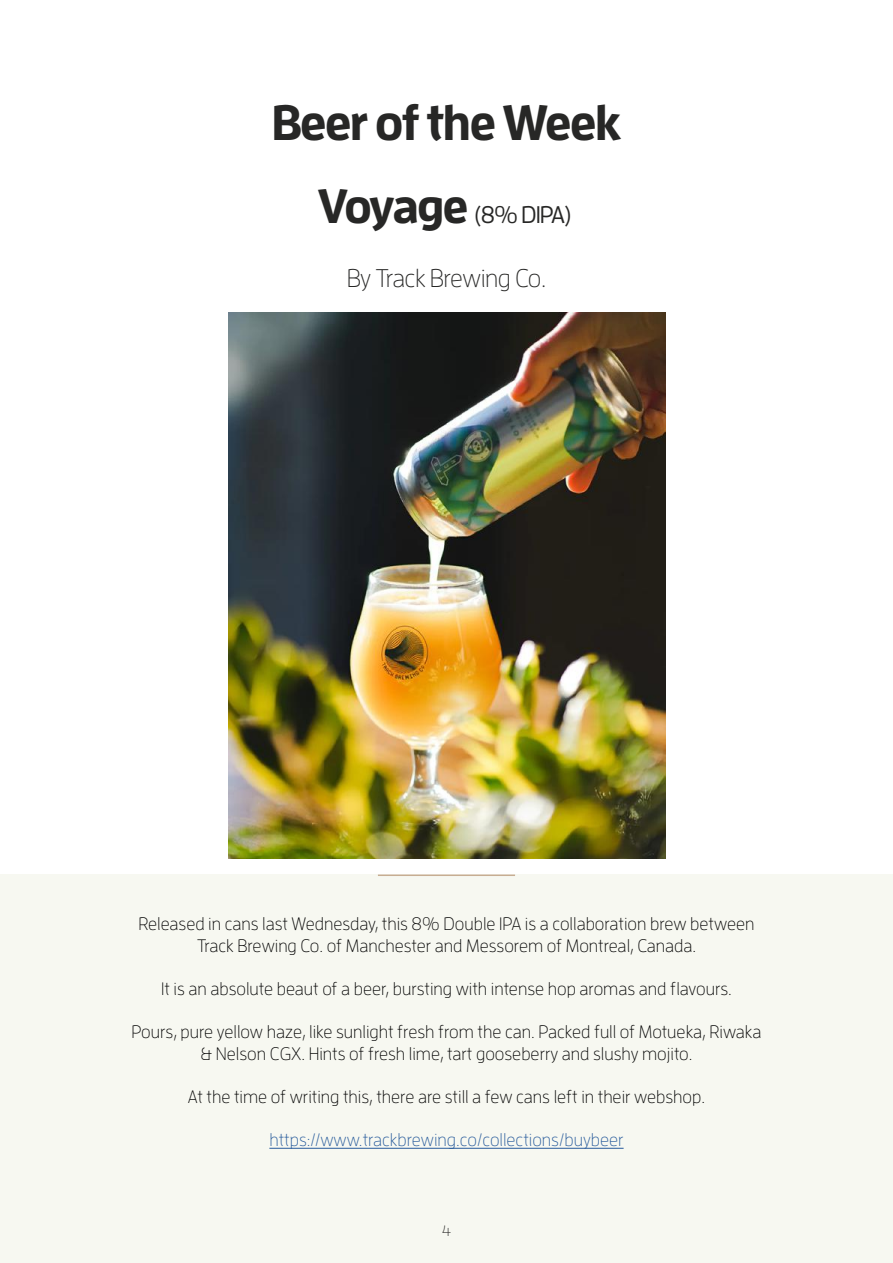
<style>
.page{position:relative;width:893px;height:1263px;background:#fff}
.page>*{position:absolute;margin:0;border:0;box-sizing:border-box;transform-origin:0 0}
.t1{font:700 49.5px "Enzo OT";letter-spacing:-.04em;color:#272726}
.t2{font:300 25.5px "Enzo OT";letter-spacing:-.02em;color:#272726}
.t3{font:500 24px "Enzo OT";color:#272726}
.t4{font:300 18px/21.6px "Enzo OT";color:#000;text-align:center}
.t5{font:300 18px "Enzo OT";color:#265a9b}
.t6{font:300 15px "Enzo OT";color:#272726}
.s1{font-weight:700;font-size:48px}
</style>
<div class="page">
<div style="left:0;top:874px;width:893px;height:389px;background:#f7f8f1"></div>
<hr style="left:269px;top:1148px;width:355px;height:1px;background:#265a9b">
<hr style="left:378px;top:874px;width:137px;height:2px;background:#c7ad92">
<img style="left:228px;top:312px;width:438px;height:547px">
<h1 class="t1" style="left:271px;top:92px;width:352px">Beer of the Week</h1>
<h3 class="t3" style="left:318px;top:200px;width:255px"><span class="s1">Voyage</span> (8% DIPA)</h3>
<h2 class="t2" style="left:347px;top:262px;width:201px">By Track Brewing Co.</h2>
<p class="t4" style="left:139px;top:913px;width:617px">Released in cans last Wednesday, this 8% Double IPA is a collaboration brew between<br>Track Brewing Co. of Manchester and Messorem of Montreal, Canada.</p>
<p class="t4" style="left:161px;top:977px;width:572px">It is an absolute beaut of a beer, bursting with intense hop aromas and flavours.</p>
<p class="t4" style="left:132px;top:1021px;width:631px">Pours, pure yellow haze, like sunlight fresh from the can. Packed full of Motueka, Riwaka &amp; Nelson CGX. Hints of fresh lime, tart gooseberry and slushy mojito.</p>
<p class="t4" style="left:188px;top:1085px;width:519px">At the time of writing this, there are still a few cans left in their webshop.</p>
<p class="t5" style="left:269px;top:1129px;width:356px">https://www.trackbrewing.co/collections/buybeer</p>
<p class="t6" style="left:441px;top:1222px;width:12px">4</p>
</div>
